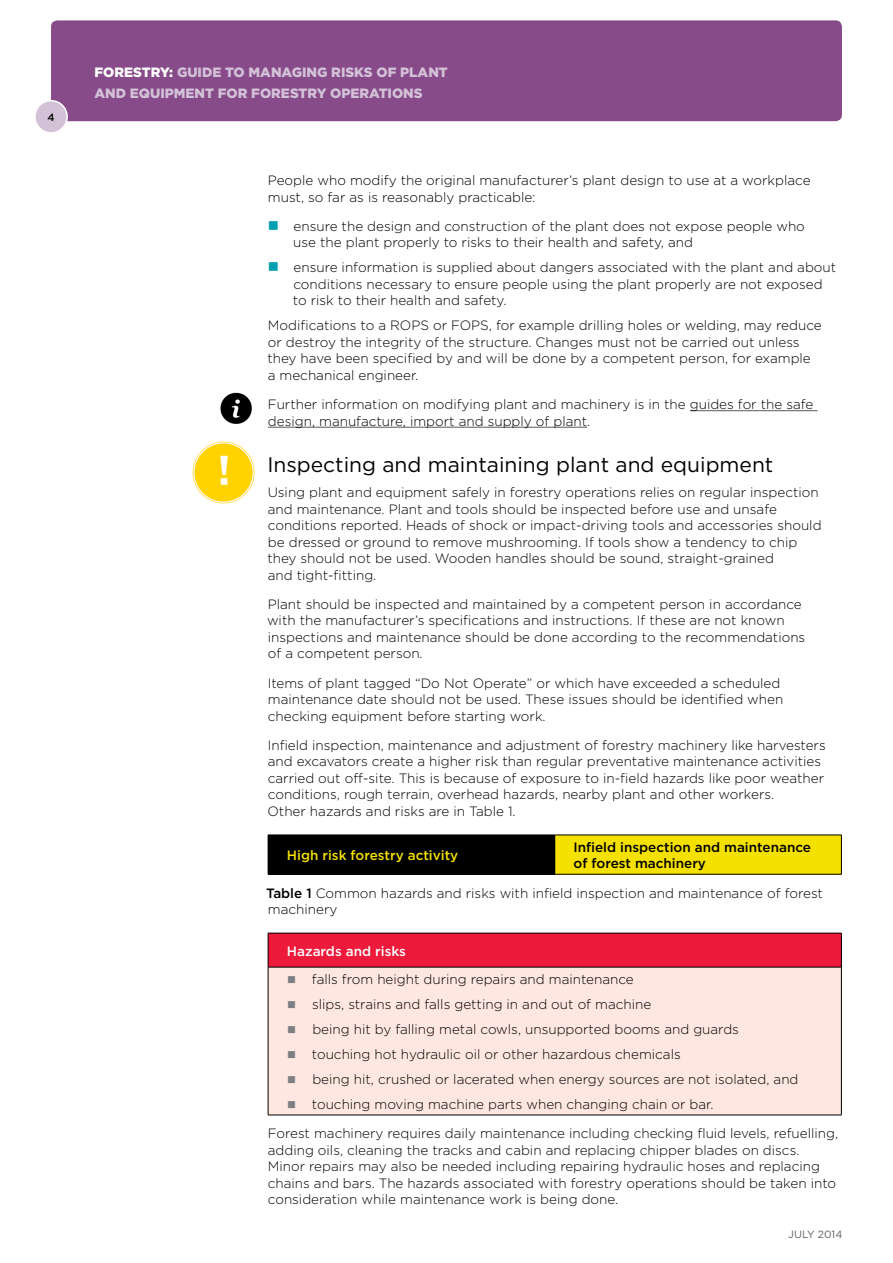
<style>
.page{position:relative;width:893px;height:1263px;background:#fff}
.page>*{position:absolute;margin:0;border:0;box-sizing:border-box;transform-origin:0 0}
.Header_2{font:21px "Gotham";color:#000}
.Body_copy{font:300 13.5px/16.5px "Gotham";color:#000}
.t1{font:900 13.5px/21px "Gotham";color:#d3c1d8}
.Body_copy-2{font:500 13.5px/16.5px "Gotham";color:#000}
.Body_copy-3{font:500 13.5px "Gotham";color:#f5e100}
.Body_copy-4{font:500 13.5px "Gotham";color:#fff}
.t2{font:10.5px "Gotham";color:#5f6062}
.t3{font:500 10.5px "Gotham";color:#000}
.s1{color:#fff}
.s2{font-weight:500}
</style>
<div class="page">
<div style="left:51px;top:20px;width:791px;height:101px;background:#874b8a;border-radius:6px"></div>
<div style="left:35px;top:101px;width:32px;height:32px;background:#d3c1d8;border-radius:50%"></div>
<div style="left:34px;top:100px;width:34px;height:34px;border:2px solid #fff;border-radius:50%"></div>
<hr style="left:690px;top:410px;width:127px;height:1px;background:#58595b">
<hr style="left:268px;top:427px;width:319px;height:1px;background:#58595b">
<div style="left:268px;top:835px;width:287px;height:39px;background:#000"></div>
<div style="left:555px;top:835px;width:286px;height:39px;background:#f5e100"></div>
<hr style="left:555px;top:835px;width:287px;height:1px;background:#000">
<hr style="left:841px;top:835px;width:1px;height:39px;background:#000">
<hr style="left:268px;top:874px;width:287px;height:1px;background:#000">
<hr style="left:555px;top:874px;width:287px;height:1px;background:#000">
<div style="left:268px;top:933px;width:573px;height:34px;background:#ed1a3c"></div>
<div style="left:268px;top:967px;width:573px;height:148px;background:#fee7e0"></div>
<hr style="left:268px;top:933px;width:574px;height:1px;background:#000">
<hr style="left:268px;top:933px;width:1px;height:34px;background:#000">
<hr style="left:841px;top:933px;width:1px;height:34px;background:#000">
<hr style="left:268px;top:967px;width:574px;height:1px;background:#000">
<hr style="left:268px;top:967px;width:1px;height:148px;background:#000">
<hr style="left:841px;top:967px;width:1px;height:148px;background:#000">
<hr style="left:268px;top:1115px;width:574px;height:1px;background:#000">
<img style="left:220px;top:392px;width:32px;height:32px">
<img style="left:192px;top:441px;width:63px;height:63px">
<p class="t3" style="left:47px;top:111px;width:9px">4</p>
<p class="t1" style="left:95px;top:62px;width:355px"><span class="s1">FORESTRY:</span> GUIDE TO MANAGING RISKS OF PLANT<br>AND EQUIPMENT FOR FORESTRY OPERATIONS</p>
<p class="Body_copy" style="left:268px;top:172px;width:544px">People who modify the original manufacturer’s plant design to use at a workplace must, so far as is reasonably practicable:</p>
<p class="Body_copy" style="left:293px;top:218px;width:513px">ensure the design and construction of the plant does not expose people who use the plant properly to risks to their health and safety, and</p>
<p class="Body_copy" style="left:293px;top:259px;width:545px">ensure information is supplied about dangers associated with the plant and about conditions necessary to ensure people using the plant properly are not exposed to risk to their health and safety.</p>
<p class="Body_copy" style="left:267px;top:317px;width:556px">Modifications to a ROPS or FOPS, for example drilling holes or welding, may reduce or destroy the integrity of the structure. Changes must not be carried out unless they have been specified by and will be done by a competent person, for example a mechanical engineer.</p>
<p class="Body_copy" style="left:268px;top:396px;width:547px">Further information on modifying plant and machinery is in the guides for the safe design, manufacture, import and supply of plant.</p>
<p class="Header_2" style="left:267px;top:452px;width:508px">Inspecting and maintaining plant and equipment</p>
<p class="Body_copy" style="left:267px;top:484px;width:556px">Using plant and equipment safely in forestry operations relies on regular inspection and maintenance. Plant and tools should be inspected before use and unsafe conditions reported. Heads of shock or impact-driving tools and accessories should be dressed or ground to remove mushrooming. If tools show a tendency to chip they should not be used. Wooden handles should be sound, straight-grained<br>and tight-fitting.</p>
<p class="Body_copy" style="left:267px;top:596px;width:540px">Plant should be inspected and maintained by a competent person in accordance with the manufacturer’s specifications and instructions. If these are not known inspections and maintenance should be done according to the recommendations of a competent person.</p>
<p class="Body_copy" style="left:268px;top:675px;width:517px">Items of plant tagged “Do Not Operate” or which have exceeded a scheduled maintenance date should not be used. These issues should be identified when checking equipment before starting work.</p>
<p class="Body_copy" style="left:267px;top:737px;width:560px">Infield inspection, maintenance and adjustment of forestry machinery like harvesters and excavators create a higher risk than regular preventative maintenance activities carried out off-site. This is because of exposure to in-field hazards like poor weather conditions, rough terrain, overhead hazards, nearby plant and other workers.<br>Other hazards and risks are in Table 1.</p>
<p class="Body_copy-3" style="left:287px;top:847px;width:173px">High risk forestry activity</p>
<p class="Body_copy-2" style="left:573px;top:839px;width:239px">Infield inspection and maintenance of forest machinery</p>
<p class="Body_copy" style="left:266px;top:884px;width:558px"><span class="s2">Table 1</span> Common hazards and risks with infield inspection and maintenance of forest machinery</p>
<p class="Body_copy-4" style="left:287px;top:942px;width:121px">Hazards and risks</p>
<p class="Body_copy" style="left:312px;top:971px;width:323px">falls from height during repairs and maintenance</p>
<p class="Body_copy" style="left:312px;top:996px;width:341px">slips, strains and falls getting in and out of machine</p>
<p class="Body_copy" style="left:312px;top:1021px;width:428px">being hit by falling metal cowls, unsupported booms and guards</p>
<p class="Body_copy" style="left:312px;top:1046px;width:370px">touching hot hydraulic oil or other hazardous chemicals</p>
<p class="Body_copy" style="left:312px;top:1071px;width:488px">being hit, crushed or lacerated when energy sources are not isolated, and</p>
<p class="Body_copy" style="left:312px;top:1096px;width:403px">touching moving machine parts when changing chain or bar.</p>
<p class="Body_copy" style="left:268px;top:1125px;width:572px">Forest machinery requires daily maintenance including checking fluid levels, refuelling, adding oils, cleaning the tracks and cabin and replacing chipper blades on discs.<br>Minor repairs may also be needed including repairing hydraulic hoses and replacing chains and bars. The hazards associated with forestry operations should be taken into consideration while maintenance work is being done.</p>
<p class="t2" style="left:788px;top:1227px;width:56px">JULY 2014</p>
</div>
